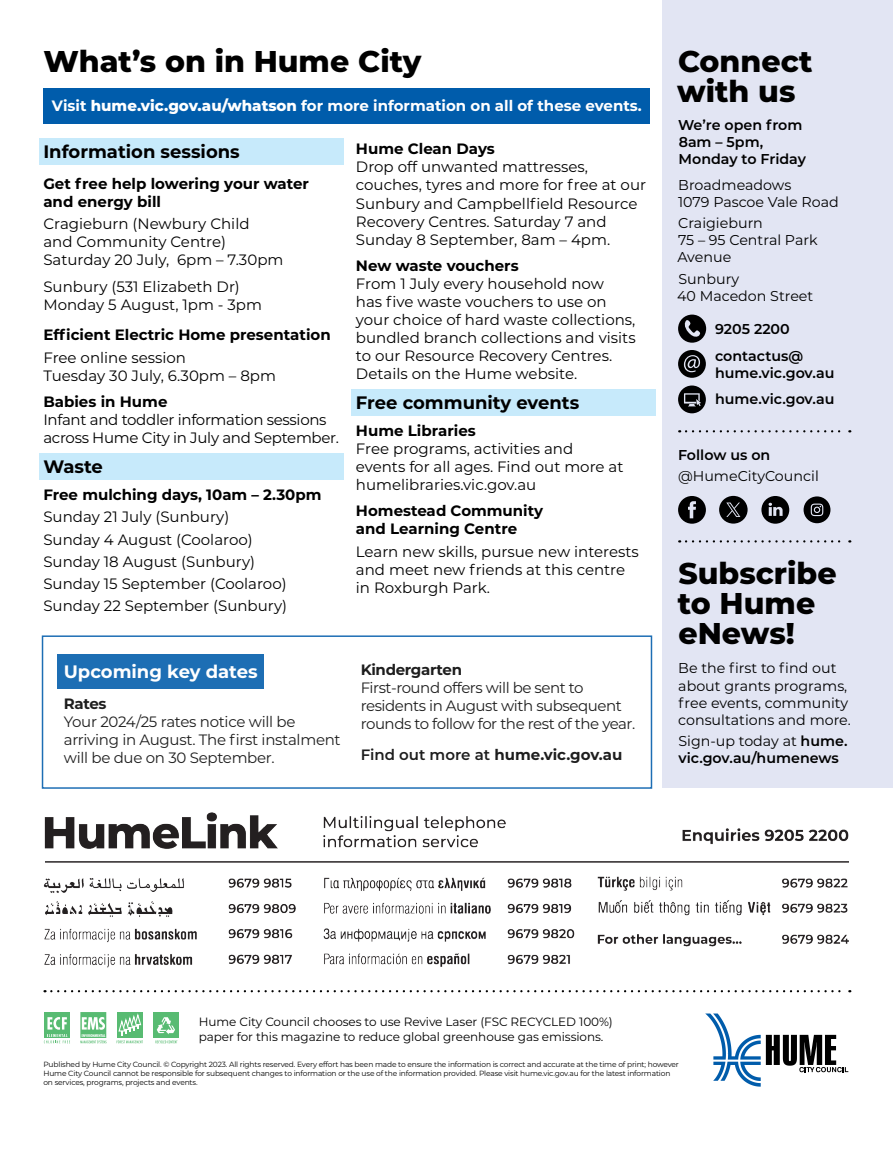
<style>
.page{position:relative;width:893px;height:1149px;background:#fff}
.page>*{position:absolute;margin:0;border:0;box-sizing:border-box;transform-origin:0 0}
.t1{font:800 30px/30px "Montserrat";color:#000}
.t2{font:700 18px "Montserrat";color:#000}
.t3{font:700 18px "Montserrat";color:#fff}
.t4{font:15px/18px "Montserrat";color:#000}
.t5{font:700 15px/18px "Montserrat";color:#000}
.t6{font:15px/18px "Montserrat";letter-spacing:-.02em;color:#000}
.t7{font:15px/18px "Montserrat";letter-spacing:-.03em;color:#000}
.t8{font:700 15px "Montserrat";color:#fff}
.t9{font:700 15px "Montserrat";letter-spacing:-.02em;color:#000}
.t10{font:14.25px/17.1px "Montserrat";color:#000}
.t11{font:600 14.25px/17.1px "Montserrat";color:#000}
.t12{font:12px/15px "Montserrat";letter-spacing:-.005em;color:#000}
.t13{font:7.5px/9px "Montserrat";letter-spacing:-.02em;color:#000}
.s1{font-weight:800}
.s2{font-weight:600}
.s3{font-weight:400}
</style>
<div class="page">
<div style="left:44px;top:1011px;width:26px;height:26px;background:#58bb72"></div>
<svg style="left:44px;top:1017px;width:26px;height:25px"></svg>
<svg style="left:80px;top:1012px;width:27px;height:30px"></svg>
<div style="left:117px;top:1011px;width:26px;height:26px;background:#58bb72"></div>
<svg style="left:118px;top:1013px;width:23px;height:21px"></svg>
<svg style="left:117px;top:1040px;width:26px;height:2px"></svg>
<div style="left:153px;top:1011px;width:26px;height:26px;background:#58bb72"></div>
<svg style="left:157px;top:1017px;width:18px;height:16px"></svg>
<svg style="left:155px;top:1040px;width:22px;height:2px"></svg>
<svg style="left:705px;top:1013px;width:143px;height:73px"></svg>
<img style="left:43px;top:812px;width:806px;height:156px">
<div style="left:663px;top:0;width:230px;height:787px;background:#e2e5f3"></div>
<svg style="left:45px;top:990px;width:805px;height:2px"></svg>
<svg style="left:686px;top:430px;width:164px;height:2px"></svg>
<svg style="left:686px;top:540px;width:164px;height:2px"></svg>
<svg style="left:678px;top:496px;width:28px;height:27px"></svg>
<svg style="left:761px;top:496px;width:28px;height:27px"></svg>
<svg style="left:804px;top:496px;width:26px;height:27px"></svg>
<svg style="left:719px;top:495px;width:29px;height:28px"></svg>
<svg style="left:678px;top:350px;width:28px;height:27px"></svg>
<svg style="left:678px;top:385px;width:28px;height:28px"></svg>
<svg style="left:678px;top:314px;width:28px;height:28px"></svg>
<div style="left:43px;top:88px;width:607px;height:35px;background:#005cab"></div>
<div style="left:39px;top:138px;width:304px;height:27px;background:#c7eafb"></div>
<div style="left:39px;top:454px;width:304px;height:26px;background:#c7eafb"></div>
<div style="left:352px;top:389px;width:304px;height:27px;background:#c7eafb"></div>
<div style="left:42px;top:635px;width:610px;height:153px;border:2px solid #005cab"></div>
<div style="left:57px;top:654px;width:207px;height:34px;background:#1d6eb4"></div>
<h1 class="t1" style="left:43px;top:44px;width:380px">What’s on in Hume City</h1>
<p class="t8" style="left:52px;top:95px;width:591px">Visit <span class="s1">hume.vic.gov.au/whatson</span> for more information on all of these events.</p>
<p class="t2" style="left:43px;top:139px;width:198px">Information sessions</p>
<p class="t5" style="left:43px;top:174px;width:267px">Get free help lowering your water and energy bill</p>
<p class="t4" style="left:43px;top:214px;width:242px">Cragieburn (Newbury Child<br>and Community Centre)<br>Saturday 20 July, 6pm – 7.30pm</p>
<p class="t4" style="left:43px;top:277px;width:220px">Sunbury (531 Elizabeth Dr)<br>Monday 5 August, 1pm - 3pm</p>
<p class="t5" style="left:43px;top:325px;width:289px">Efficient Electric Home presentation</p>
<p class="t4" style="left:43px;top:348px;width:234px">Free online session<br>Tuesday 30 July, 6.30pm – 8pm</p>
<p class="t5" style="left:43px;top:392px;width:126px">Babies in Hume</p>
<p class="t6" style="left:43px;top:410px;width:297px">Infant and toddler information sessions across Hume City in July and September.</p>
<p class="t2" style="left:43px;top:454px;width:61px">Waste</p>
<p class="t5" style="left:43px;top:484px;width:280px">Free mulching days, 10am – 2.30pm</p>
<p class="t4" style="left:43px;top:505px;width:245px;line-height:22.2px">Sunday 21 July (Sunbury)<br>Sunday 4 August (Coolaroo)<br>Sunday 18 August (Sunbury)<br>Sunday 15 September (Coolaroo)<br>Sunday 22 September (Sunbury)</p>
<p class="t5" style="left:356px;top:139px;width:140px">Hume Clean Days</p>
<p class="t4" style="left:356px;top:157px;width:292px">Drop off unwanted mattresses, couches, tyres and more for free at our Sunbury and Campbellfield Resource Recovery Centres. Saturday 7 and Sunday 8 September, 8am – 4pm.</p>
<p class="t5" style="left:356px;top:256px;width:164px">New waste vouchers</p>
<p class="t4" style="left:356px;top:274px;width:281px">From 1 July every household now<br>has five waste vouchers to use on your choice of hard waste collections, bundled branch collections and visits to our Resource Recovery Centres.<br>Details on the Hume website.</p>
<p class="t2" style="left:356px;top:390px;width:225px">Free community events</p>
<p class="t5" style="left:356px;top:420px;width:121px">Hume Libraries</p>
<p class="t4" style="left:356px;top:439px;width:269px">Free programs, activities and events for all ages. Find out more at humelibraries.vic.gov.au</p>
<p class="t5" style="left:356px;top:501px;width:189px">Homestead Community and Learning Centre</p>
<p class="t4" style="left:356px;top:541px;width:284px">Learn new skills, pursue new interests and meet new friends at this centre in Roxburgh Park.</p>
<p class="t3" style="left:64px;top:658px;width:195px">Upcoming key dates</p>
<p class="t5" style="left:64px;top:693px;width:44px">Rates</p>
<p class="t6" style="left:64px;top:711px;width:278px">Your 2024/25 rates notice will be arriving in August. The first instalment will be due on 30 September.</p>
<p class="t9" style="left:361px;top:658px;width:103px">Kindergarten</p>
<p class="t7" style="left:361px;top:678px;width:276px">First-round offers will be sent to residents in August with subsequent rounds to follow for the rest of the year.</p>
<p class="t5" style="left:361px;top:744px;width:263px"><span class="s2">Find out more at</span> hume.vic.gov.au</p>
<h1 class="t1" style="left:677px;top:44px;width:137px">Connect with us</h1>
<p class="t11" style="left:678px;top:115px;width:130px">We’re open from<br>8am – 5pm,<br>Monday to Friday</p>
<p class="t10" style="left:678px;top:175px;width:162px">Broadmeadows<br>1079 Pascoe Vale Road</p>
<p class="t10" style="left:677px;top:214px;width:142px">Craigieburn<br>75 – 95 Central Park<br>Avenue</p>
<p class="t10" style="left:677px;top:269px;width:138px">Sunbury<br>40 Macedon Street</p>
<p class="t11" style="left:715px;top:315px;width:90px;line-height:26.7px">9205 2200 contactus@</p>
<p class="t11" style="left:715px;top:358px;width:121px;line-height:26.7px">hume.vic.gov.au hume.vic.gov.au</p>
<p class="t11" style="left:678px;top:445px;width:94px">Follow us on</p>
<p class="t10" style="left:678px;top:467px;width:142px">@HumeCityCouncil</p>
<h1 class="t1" style="left:678px;top:556px;width:160px">Subscribe to Hume eNews!</h1>
<p class="t10" style="left:678px;top:659px;width:174px">Be the first to find out about grants programs, free events, community consultations and more.</p>
<p class="t11" style="left:678px;top:731px;width:171px"><span class="s3">Sign-up today at</span> hume. vic.gov.au/humenews</p>
<p class="t12" style="left:199px;top:1013px;width:415px">Hume City Council chooses to use Revive Laser (FSC RECYCLED 100%) paper for this magazine to reduce global greenhouse gas emissions.</p>
<p class="t13" style="left:43px;top:1059px;width:637px">Published by Hume City Council. © Copyright 2023. All rights reserved. Every effort has been made to ensure the information is correct and accurate at the time of print; however<br>Hume City Council cannot be responsible for subsequent changes to information or the use of the information provided. Please visit hume.vic.gov.au for the latest information on services, programs, projects and events.</p>
</div>
